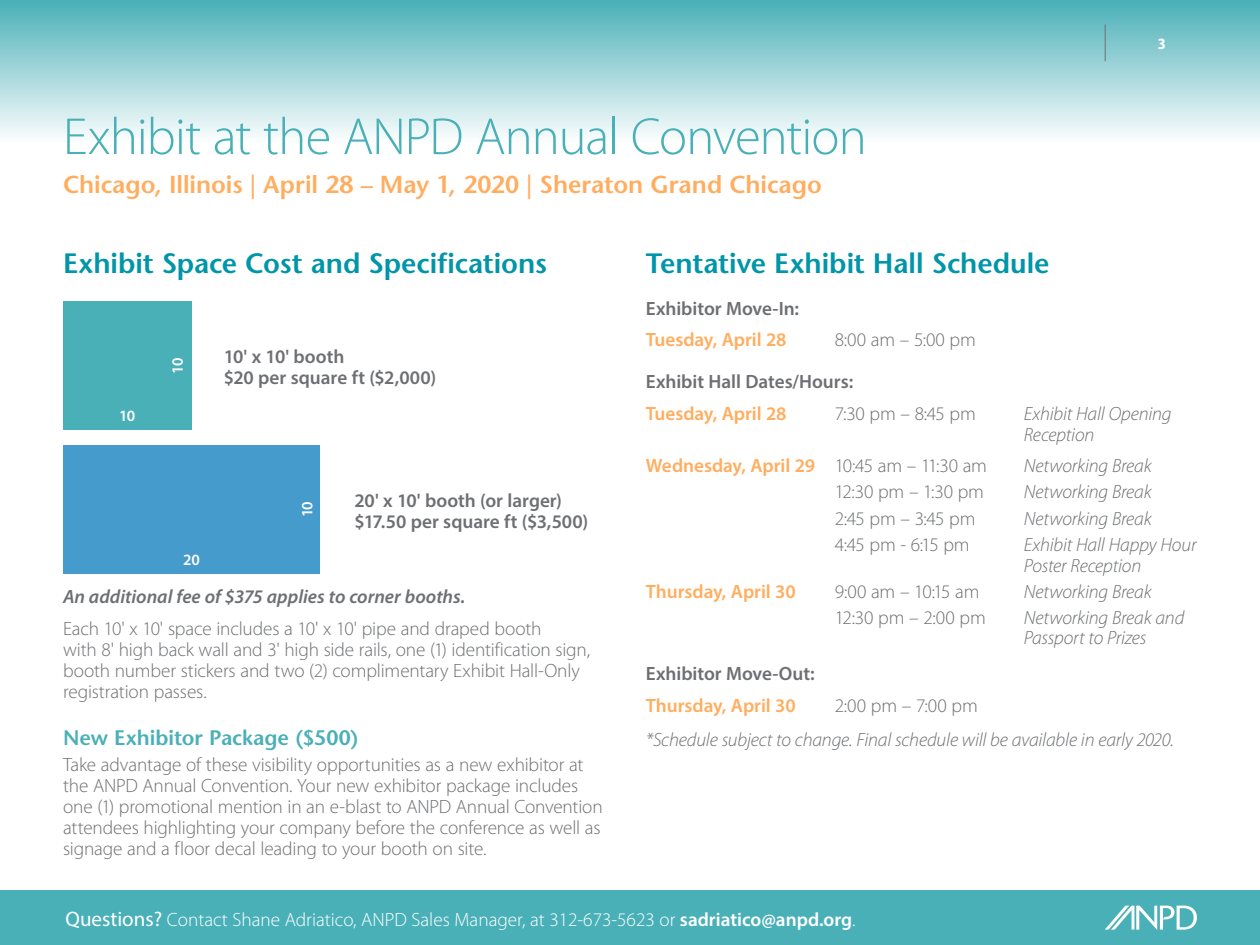
<style>
.page{position:relative;width:1260px;height:945px;background:#fff}
.page>*{position:absolute;margin:0;border:0;box-sizing:border-box;transform-origin:0 0}
.t1{font:300 52.5px "Myriad Pro";letter-spacing:-.02em;color:#4ab0b8}
.t2{font:600 28px "Stone Sans Std";letter-spacing:-.005em;color:#0095a8}
.t3{font:600 24.5px "Stone Sans Std";color:#ffad5f}
.t4{font:600 21px "Stone Sans Std";color:#4ab0b8}
.t5{font:300 19.25px/21px "Myriad Pro";letter-spacing:-.01em;color:#6d6f72}
.t6{font:italic 300 19.25px/21px "Myriad Pro";letter-spacing:-.01em;color:#6d6f72}
.t7{font:600 19.25px/21px "Myriad Pro";color:#6d6f72}
.t8{font:600 19.25px "Myriad Pro";letter-spacing:-.005em;color:#ffad5f}
.t9{font:300 19.25px "Myriad Pro";color:#fff}
.t10{font:italic 600 19.25px "Myriad Pro";color:#6d6f72}
.t11{font:600 15.75px "Myriad Pro";letter-spacing:-.04em;color:#fff}
.t12{font:700 semi-condensed 15.75px "Myriad Pro";color:#fff}
.s1{font-weight:300;color:#6d6f72}
.s2{font-weight:400;font-size:21px}
.s3{font-weight:600}
</style>
<div class="page">
<div style="left:0;top:0;width:1260px;height:142px;background:linear-gradient(to bottom,#49afb7,#fafdfd)"></div>
<div style="left:0;top:891px;width:1260px;height:54px;background:#4ab0b8"></div>
<svg style="left:1105px;top:906px;width:92px;height:24px"></svg>
<hr style="left:1105px;top:24px;width:1px;height:37px;background:#6d6f72">
<div style="left:63px;top:302px;width:128px;height:128px;background:#4ab0b8"></div>
<div style="left:63px;top:445px;width:257px;height:129px;background:#459bcb"></div>
<h1 class="t1" style="left:63px;top:108px;width:805px">Exhibit at the ANPD Annual Convention</h1>
<p class="t3" style="left:63px;top:169px;width:760px">Chicago, Illinois | April 28 – May 1, 2020 | Sheraton Grand Chicago</p>
<p class="t12" style="left:1158px;top:35px;width:10px">3</p>
<h2 class="t2" style="left:63px;top:246px;width:486px">Exhibit Space Cost and Specifications</h2>
<p class="t11" style="left:119px;top:406px;width:18px">10</p>
<p class="t11" style="left:167px;top:374px;width:18px;rotate:-90deg">10</p>
<p class="t7" style="left:224px;top:345px;width:214px">10' x 10' booth<br>$20 per square ft ($2,000)</p>
<p class="t11" style="left:183px;top:550px;width:18px">20</p>
<p class="t11" style="left:297px;top:517px;width:18px;rotate:-90deg">10</p>
<p class="t7" style="left:354px;top:490px;width:235px">20' x 10' booth (or larger) $17.50 per square ft ($3,500)</p>
<p class="t10" style="left:63px;top:586px;width:404px">An additional fee of $375 applies to corner booths.</p>
<p class="t5" style="left:63px;top:618px;width:529px">Each 10' x 10' space includes a 10' x 10' pipe and draped booth<br>with 8' high back wall and 3' high side rails, one (1) identification sign, booth number stickers and two (2) complimentary Exhibit Hall-Only registration passes.</p>
<p class="t4" style="left:63px;top:725px;width:297px">New Exhibitor Package ($500)</p>
<p class="t5" style="left:63px;top:755px;width:541px">Take advantage of these visibility opportunities as a new exhibitor at the ANPD Annual Convention. Your new exhibitor package includes one (1) promotional mention in an e-blast to ANPD Annual Convention attendees highlighting your company before the conference as well as signage and a floor decal leading to your booth on site.</p>
<h2 class="t2" style="left:646px;top:246px;width:405px">Tentative Exhibit Hall Schedule</h2>
<p class="t7" style="left:646px;top:297px;width:155px">Exhibitor Move-In:</p>
<p class="t8" style="left:646px;top:327px;width:142px">Tuesday, April 28</p>
<p class="t5" style="left:835px;top:329px;width:143px">8:00 am – 5:00 pm</p>
<p class="t7" style="left:646px;top:371px;width:209px">Exhibit Hall Dates/Hours:</p>
<p class="t8" style="left:646px;top:401px;width:142px">Tuesday, April 28</p>
<p class="t5" style="left:835px;top:403px;width:143px">7:30 pm – 8:45 pm</p>
<p class="t6" style="left:1024px;top:403px;width:149px">Exhibit Hall Opening<br>Reception</p>
<p class="t8" style="left:646px;top:453px;width:343px">Wednesday, April 29 <span class="s1">10:45 am – 11:30 am</span></p>
<p class="t6" style="left:1024px;top:456px;width:129px">Networking Break</p>
<p class="t5" style="left:835px;top:482px;width:151px">12:30 pm – 1:30 pm</p>
<p class="t6" style="left:1024px;top:482px;width:129px">Networking Break</p>
<p class="t5" style="left:835px;top:508px;width:142px">2:45 pm – 3:45 pm</p>
<p class="t6" style="left:1024px;top:508px;width:129px">Networking Break</p>
<p class="t5" style="left:835px;top:534px;width:136px">4:45 pm - 6:15 pm</p>
<p class="t6" style="left:1024px;top:534px;width:174px">Exhibit Hall Happy Hour<br>Poster Reception</p>
<p class="t8" style="left:646px;top:579px;width:152px">Thursday, April 30</p>
<p class="t5" style="left:835px;top:582px;width:146px">9:00 am – 10:15 am</p>
<p class="t6" style="left:1024px;top:582px;width:129px">Networking Break</p>
<p class="t5" style="left:835px;top:608px;width:152px">12:30 pm – 2:00 pm</p>
<p class="t6" style="left:1024px;top:609px;width:162px;line-height:19.2px">Networking Break and<br>Passport to Prizes</p>
<p class="t7" style="left:646px;top:663px;width:171px">Exhibitor Move-Out:</p>
<p class="t8" style="left:646px;top:693px;width:152px">Thursday, April 30</p>
<p class="t5" style="left:835px;top:695px;width:145px">2:00 pm – 7:00 pm</p>
<p class="t6" style="left:646px;top:730px;width:530px">*Schedule subject to change. Final schedule will be available in early 2020.</p>
<p class="t9" style="left:66px;top:909px;width:791px"><span class="s2">Questions?</span> Contact Shane Adriatico, ANPD Sales Manager, at 312-673-5623 or <span class="s3">sadriatico@anpd.org</span>.</p>
</div>
